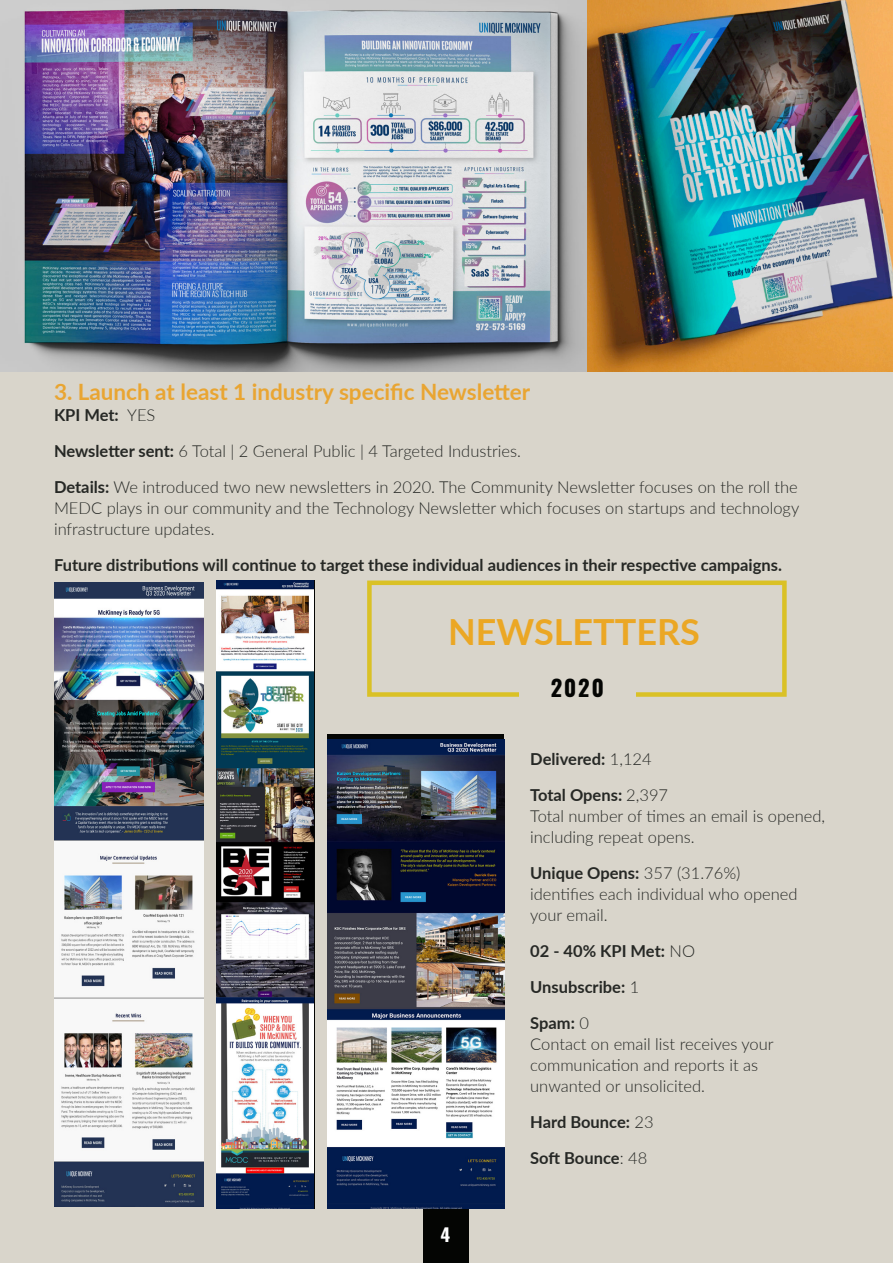
<style>
.page{position:relative;width:893px;height:1263px;background:#d9d5cb}
.page>*{position:absolute;margin:0;border:0;box-sizing:border-box;transform-origin:0 0}
.Body_Text_-_Align_Le{font:700 36px "Lato";color:#eba724}
.Body_Text_-_Align_Le-2{font:700 22.5px "Lato";color:#e9a532}
.Subhead_-_Align_Cent{font:700 22.5px "Oswald";color:#040503}
.t1{font:800 18px "Oswald";color:#fff}
.Body_Text_-_Align_Le-3{font:300 16.5px/21px "Lato";color:#262825}
.Body_Text_-_Align_Le-4{font:700 16.5px "Lato";color:#262825}
.s1{font-weight:300}
.s2{font-weight:700}
</style>
<div class="page">
<img style="left:586px;top:0;width:307px;height:372px">
<img style="left:0;top:0;width:586px;height:372px">
<img style="left:327px;top:739px;width:177px;height:470px">
<img style="left:216px;top:580px;width:98px;height:629px">
<div style="left:367px;top:580px;width:420px;height:117px;border:4px solid #dac126"></div>
<div style="left:519px;top:672px;width:116px;height:49px;background:#d9d5cb"></div>
<img style="left:54px;top:582px;width:149px;height:624px">
<div style="left:424px;top:1209px;width:45px;height:54px;background:#040503"></div>
<p class="Body_Text_-_Align_Le-2" style="left:54px;top:376px;width:478px">3. Launch at least 1 industry specific Newsletter</p>
<p class="Body_Text_-_Align_Le-4" style="left:54px;top:403px;width:103px">KPI Met: <span class="s1">YES</span></p>
<p class="Body_Text_-_Align_Le-3" style="left:54px;top:440px;width:468px"><span class="s2">Newsletter sent:</span> 6 Total | 2 General Public | 4 Targeted Industries.</p>
<p class="Body_Text_-_Align_Le-3" style="left:54px;top:476px;width:747px;text-align:justify"><span class="s2">Details:</span> We introduced two new newsletters in 2020. The Community Newsletter focuses on the roll the MEDC plays in our community and the Technology Newsletter which focuses on startups and technology infrastructure updates.</p>
<p class="Body_Text_-_Align_Le-4" style="left:54px;top:553px;width:729px">Future distributions will continue to target these individual audiences in their respective campaigns.</p>
<p class="Body_Text_-_Align_Le" style="left:448px;top:605px;width:253px">NEWSLETTERS</p>
<p class="Subhead_-_Align_Cent" style="left:550px;top:672px;width:55px">2020</p>
<p class="t1" style="left:441px;top:1222px;width:11px">4</p>
<p class="Body_Text_-_Align_Le-4" style="left:530px;top:747px;width:123px">Delivered: <span class="s1">1,124</span></p>
<p class="Body_Text_-_Align_Le-3" style="left:530px;top:784px;width:296px"><span class="s2">Total Opens:</span> 2,397<br>Total number of times an email is opened, including repeat opens.</p>
<p class="Body_Text_-_Align_Le-3" style="left:530px;top:862px;width:269px"><span class="s2">Unique Opens:</span> 357 (31.76%) identifies each individual who opened your email.</p>
<p class="Body_Text_-_Align_Le-4" style="left:530px;top:939px;width:166px">02 - 40% KPI Met: <span class="s1">NO</span></p>
<p class="Body_Text_-_Align_Le-4" style="left:530px;top:975px;width:111px">Unsubscribe: <span class="s1">1</span></p>
<p class="Body_Text_-_Align_Le-3" style="left:530px;top:1012px;width:245px"><span class="s2">Spam:</span> 0<br>Contact on email list receives your communication and reports it as unwanted or unsolicited.</p>
<p class="Body_Text_-_Align_Le-4" style="left:530px;top:1110px;width:125px">Hard Bounce: <span class="s1">23</span></p>
<p class="Body_Text_-_Align_Le-4" style="left:530px;top:1146px;width:119px">Soft Bounce<span class="s1">: 48</span></p>
</div>
